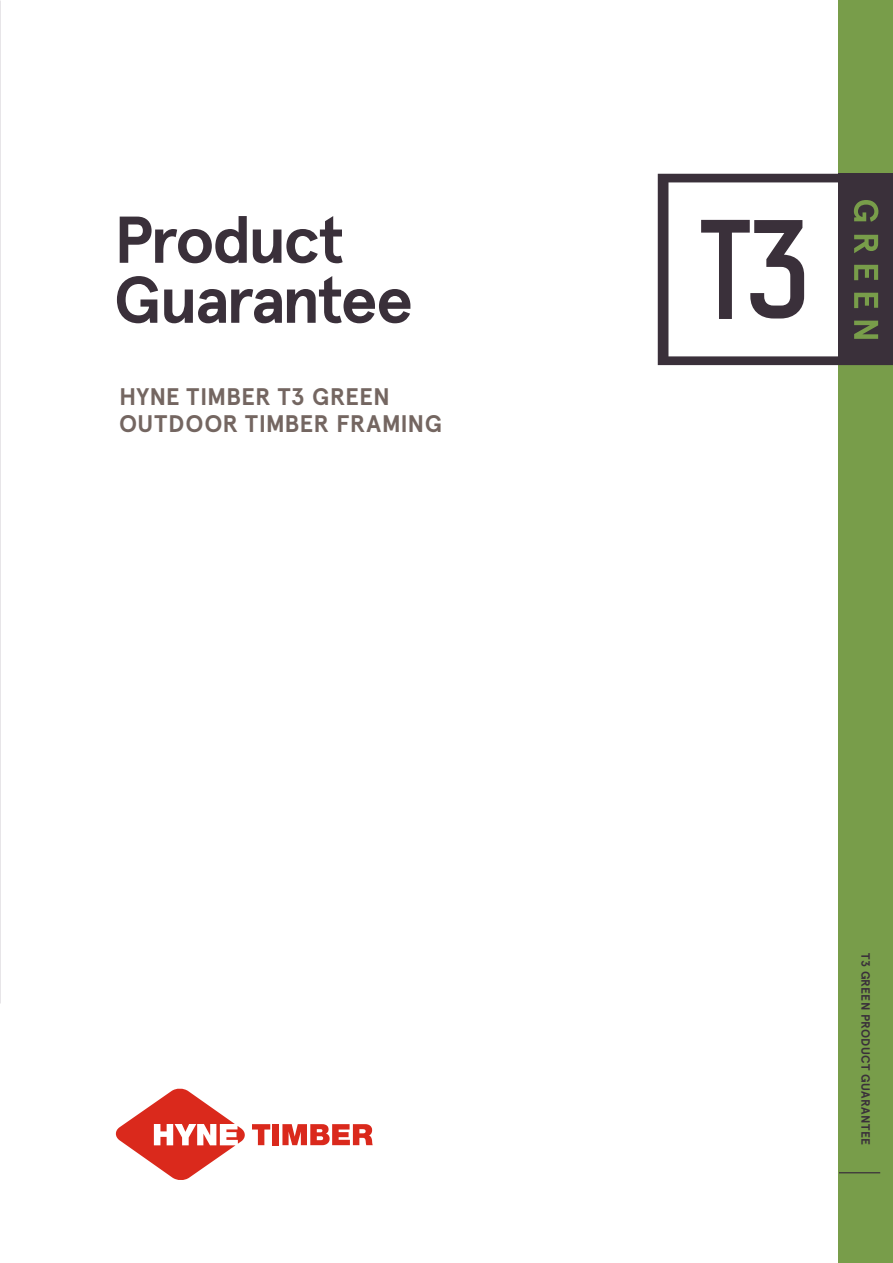
<style>
.page{position:relative;width:893px;height:1263px;background:#fff}
.page>*{position:absolute;margin:0;border:0;box-sizing:border-box;transform-origin:0 0}
.t1{font:700 66px/60px "Apercu Pro";letter-spacing:-.04em;color:#3a303a}
.t2{font:700 24px/27px "Apercu Pro";letter-spacing:.005em;color:#746661}
.t3{font:700 12px "Apercu Pro";letter-spacing:.02em;color:#3a303a}
</style>
<div class="page">
<div style="left:839px;top:0;width:54px;height:1263px;background:#789d4a"></div>
<hr style="left:839px;top:1172px;width:41px;height:1px;background:#3a303a">
<svg style="left:115px;top:1088px;width:130px;height:92px"></svg>
<svg style="left:252px;top:1124px;width:18px;height:21px"></svg>
<div style="left:273px;top:1124px;width:6px;height:21px;background:#da291c"></div>
<svg style="left:282px;top:1124px;width:91px;height:21px"></svg>
<svg style="left:658px;top:174px;width:235px;height:191px"></svg>
<h1 class="t1" style="left:114px;top:208px;width:301px">Product<br>Guarantee</h1>
<p class="t2" style="left:119px;top:382px;width:325px">HYNE TIMBER T3 GREEN<br>OUTDOOR TIMBER FRAMING</p>
<p class="t3" style="left:875px;top:953px;width:193px;rotate:90deg">T3 GREEN PRODUCT GUARANTEE</p>
</div>
